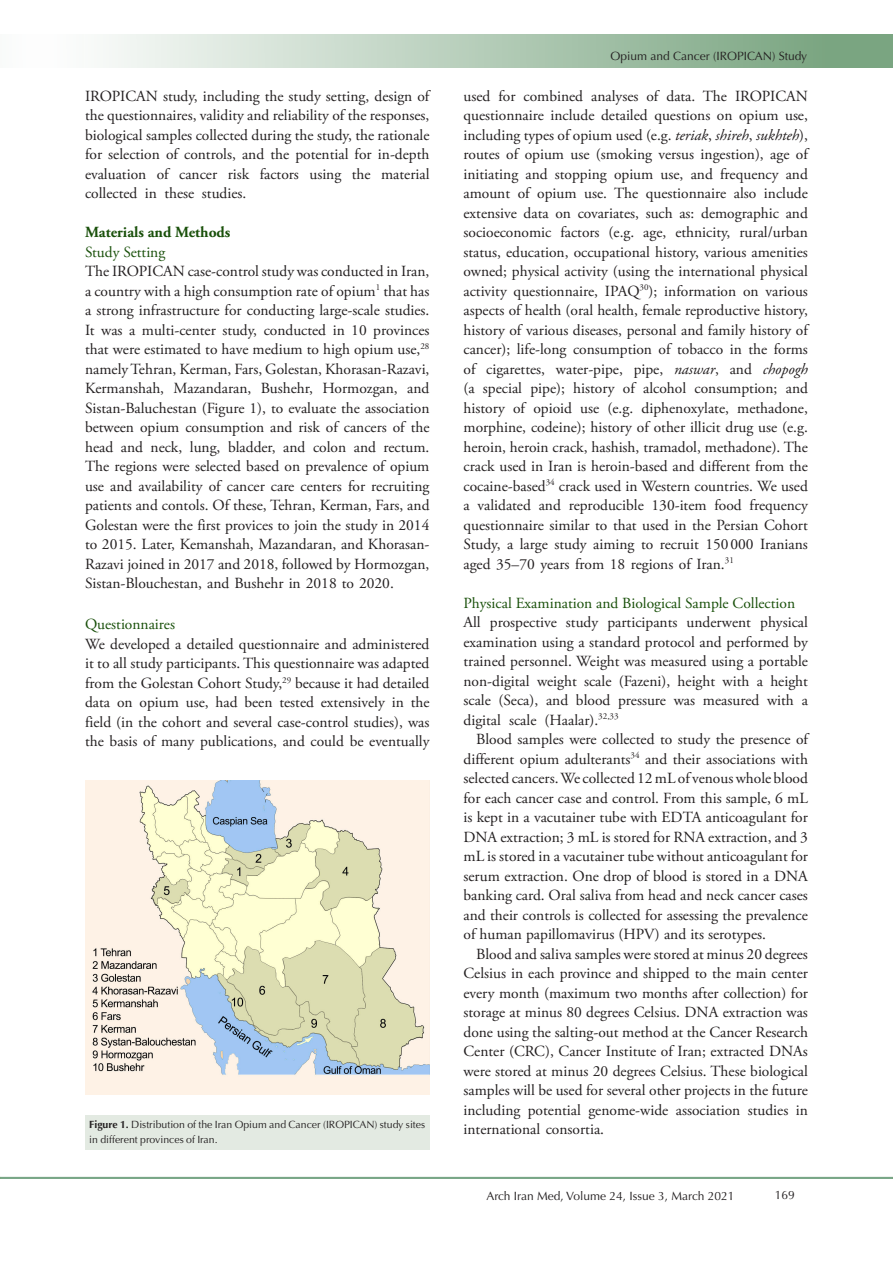
<style>
.page{position:relative;width:893px;height:1263px;background:#fff}
.page>*{position:absolute;margin:0;border:0;box-sizing:border-box;transform-origin:0 0}
.t1{font:15.45px/19.5px "Adobe Garamond Pro";color:#231f20;text-align:justify}
.t2{font:15.45px "Adobe Garamond Pro";color:#19500a}
.t3{font:700 15.45px "Adobe Garamond Pro";color:#19500a}
.t4{font:12px "Optima LT Std";color:#231f20}
.t5{font:10.5px/15px "Optima LT Std";color:#231f20}
.s1{font-weight:700}
.s2{font-style:italic}
</style>
<div class="page">
<div style="left:0;top:1177px;width:893px;height:2px;background:#0099e5;border:1px solid #7aa581"></div>
<div style="left:0;top:35px;width:892px;height:33px;background:linear-gradient(to right,#fff,#719f79)"></div>
<div style="left:85px;top:1116px;width:344px;height:34px;background:#e3eae2"></div>
<img style="left:85px;top:780px;width:344px;height:314px">
<p class="t1" style="left:85px;top:86px;width:346px">IROPICAN study, including the study setting, design of the questionnaires, validity and reliability of the responses, biological samples collected during the study, the rationale for selection of controls, and the potential for in-depth evaluation of cancer risk factors using the material collected in these studies.</p>
<p class="t3" style="left:85px;top:223px;width:147px">Materials and Methods</p>
<p class="t2" style="left:85px;top:242px;width:82px">Study Setting</p>
<p class="t1" style="left:85px;top:262px;width:346px">The IROPICAN case-control study was conducted in Iran, a country with a high consumption rate of opium<sup>1</sup> that has a strong infrastructure for conducting large-scale studies.<br>It was a multi-center study, conducted in 10 provinces that were estimated to have medium to high opium use,<sup>28 </sup>namely Tehran, Kerman, Fars, Golestan, Khorasan-Razavi, Kermanshah, Mazandaran, Bushehr, Hormozgan, and Sistan-Baluchestan (Figure 1), to evaluate the association between opium consumption and risk of cancers of the head and neck, lung, bladder, and colon and rectum.<br>The regions were selected based on prevalence of opium use and availability of cancer care centers for recruiting patients and contols. Of these, Tehran, Kerman, Fars, and Golestan were the first provices to join the study in 2014 to 2015. Later, Kemanshah, Mazandaran, and Khorasan-Razavi joined in 2017 and 2018, followed by Hormozgan, Sistan-Blouchestan, and Bushehr in 2018 to 2020.</p>
<p class="t2" style="left:85px;top:615px;width:91px">Questionnaires</p>
<p class="t1" style="left:85px;top:634px;width:346px">We developed a detailed questionnaire and administered it to all study participants. This questionnaire was adapted from the Golestan Cohort Study,<sup>29</sup> because it had detailed data on opium use, had been tested extensively in the field (in the cohort and several case-control studies), was the basis of many publications, and could be eventually</p>
<p class="t5" style="left:89px;top:1117px;width:337px"><span class="s1">Figure 1.</span> Distribution of the Iran Opium and Cancer (IROPICAN) study sites in different provinces of Iran.</p>
<p class="t4" style="left:610px;top:49px;width:198px">Opium and Cancer (IROPICAN) Study</p>
<p class="t1" style="left:463px;top:86px;width:346px">used for combined analyses of data. The IROPICAN questionnaire include detailed questions on opium use, including types of opium used (e.g. <span class="s2">teriak</span>, <span class="s2">shireh</span>, <span class="s2">sukhteh</span>), routes of opium use (smoking versus ingestion), age of initiating and stopping opium use, and frequency and amount of opium use. The questionnaire also include extensive data on covariates, such as: demographic and socioeconomic factors (e.g. age, ethnicity, rural/urban status, education, occupational history, various amenities owned; physical activity (using the international physical activity questionnaire, IPAQ<sup>30</sup>); information on various aspects of health (oral health, female reproductive history, history of various diseases, personal and family history of cancer); life-long consumption of tobacco in the forms of cigarettes, water-pipe, pipe, <span class="s2">naswar</span>, and <span class="s2">chopogh </span>(a special pipe); history of alcohol consumption; and history of opioid use (e.g. diphenoxylate, methadone, morphine, codeine); history of other illicit drug use (e.g. heroin, heroin crack, hashish, tramadol, methadone). The crack used in Iran is heroin-based and different from the cocaine-based<sup>34</sup> crack used in Western countries. We used a validated and reproducible 130-item food frequency questionnaire similar to that used in the Persian Cohort Study, a large study aiming to recruit 150000 Iranians aged 35–70 years from 18 regions of Iran.<sup>31</sup></p>
<p class="t2" style="left:463px;top:593px;width:333px">Physical Examination and Biological Sample Collection</p>
<p class="t1" style="left:463px;top:613px;width:346px">All prospective study participants underwent physical examination using a standard protocol and performed by trained personnel. Weight was measured using a portable non-digital weight scale (Fazeni), height with a height scale (Seca), and blood pressure was measured with a digital scale (Haalar).<sup>32,33</sup></p>
<p class="t1" style="left:463px;top:730px;width:346px;text-indent:13px">Blood samples were collected to study the presence of different opium adulterants<sup>34</sup> and their associations with selected cancers. We collected 12 mL of venous whole blood for each cancer case and control. From this sample, 6 mL is kept in a vacutainer tube with EDTA anticoagulant for DNA extraction; 3 mL is stored for RNA extraction, and 3 mL is stored in a vacutainer tube without anticoagulant for serum extraction. One drop of blood is stored in a DNA banking card. Oral saliva from head and neck cancer cases and their controls is collected for assessing the prevalence of human papillomavirus (HPV) and its serotypes.</p>
<p class="t1" style="left:463px;top:944px;width:346px;text-indent:13px">Blood and saliva samples were stored at minus 20 degrees Celsius in each province and shipped to the main center every month (maximum two months after collection) for storage at minus 80 degrees Celsius. DNA extraction was done using the salting-out method at the Cancer Research Center (CRC), Cancer Institute of Iran; extracted DNAs were stored at minus 20 degrees Celsius. These biological samples will be used for several other projects in the future including potential genome-wide association studies in international consortia.</p>
<p class="t4" style="left:486px;top:1189px;width:250px">Arch Iran Med, Volume 24, Issue 3, March 2021</p>
<p class="t4" style="left:775px;top:1188px;width:22px">169</p>
</div>
